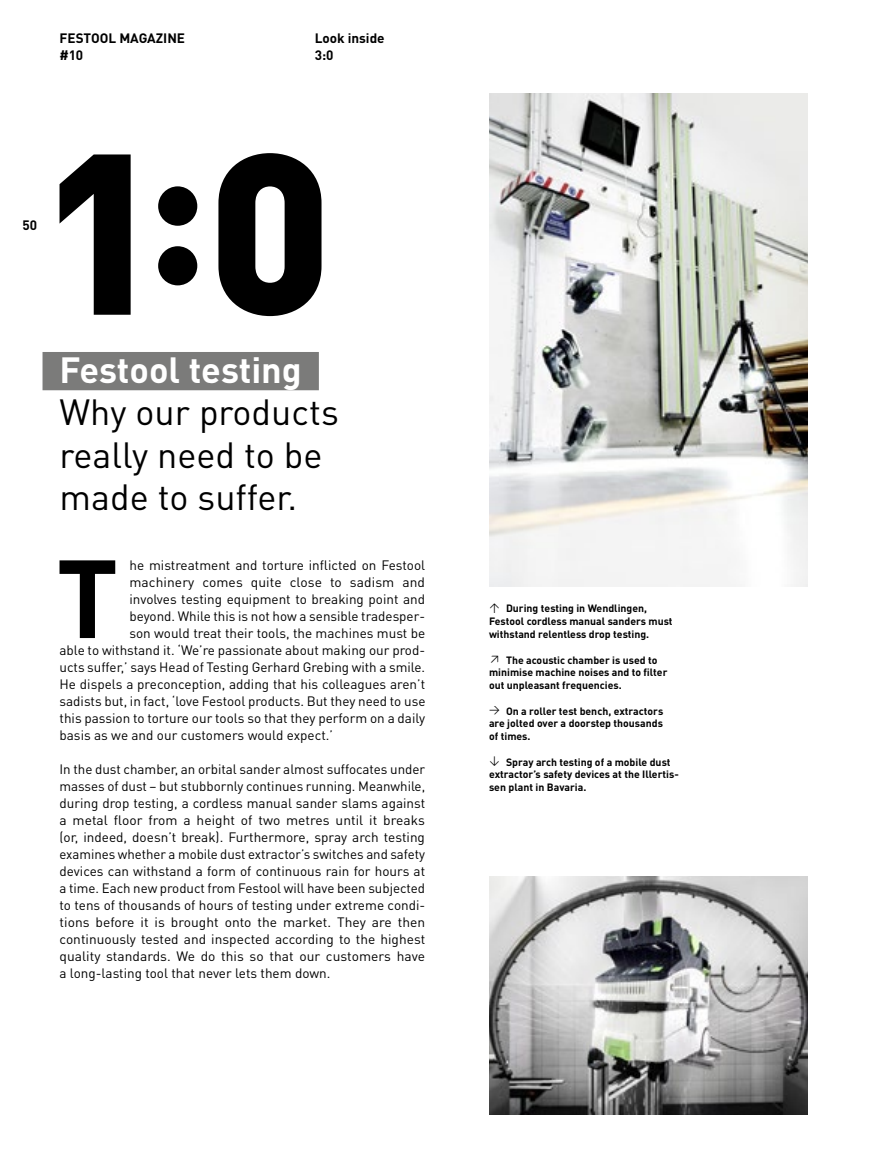
<style>
.page{position:relative;width:893px;height:1174px;background:#fff}
.page>*{position:absolute;margin:0;border:0;box-sizing:border-box;transform-origin:0 0}
.t1{font:700 109.05px "DIN Pro";color:#000}
.t2{font:36px/42.5px "DIN Pro";color:#000}
.t3{font:700 36px "DIN Pro";color:#fff}
.t4{font:13.5px/17px "DIN Pro";color:#000;text-align:justify}
.t5{font:700 13.5px/17px "DIN Pro";color:#000}
.t6{font:700 10.5px/12.8px "DIN Pro";color:#000}
.s1{font-weight:400}
</style>
<div class="page">
<img style="left:489px;top:94px;width:319px;height:493px">
<img style="left:489px;top:876px;width:319px;height:238px">
<hr style="left:892px;top:587px;width:1px;height:587px;background:#7b7b7a">
<svg style="left:60px;top:153px;width:261px;height:163px"></svg>
<div style="left:43px;top:352px;width:276px;height:38px;background:#7b7b7a"></div>
<p class="t5" style="left:60px;top:29px;width:127px">FESTOOL MAGAZINE #10</p>
<p class="t5" style="left:315px;top:29px;width:71px">Look inside</p>
<p class="t5" style="left:315px;top:46px;width:20px">3:0</p>
<p class="t5" style="left:22px;top:216px;width:16px">50</p>
<h2 class="t3" style="left:60px;top:345px;width:244px">Festool testing</h2>
<h2 class="t2" style="left:60px;top:389px;width:281px">Why our products really need to be made to suffer.</h2>
<h1 class="t1" style="left:56px;top:524px;width:64px">T</h1>
<p class="t4" style="left:129px;top:556px;width:297px">he mistreatment and torture inflicted on Festool</p>
<p class="t4" style="left:129px;top:573px;width:297px">machinery comes quite close to sadism and</p>
<p class="t4" style="left:129px;top:590px;width:297px">involves testing equipment to breaking point and</p>
<p class="t4" style="left:129px;top:607px;width:297px">beyond. While this is not how a sensible tradesper-</p>
<p class="t4" style="left:129px;top:624px;width:297px">son would treat their tools, the machines must be</p>
<p class="t4" style="left:60px;top:641px;width:367px">able to withstand it. ‘We’re passionate about making our prod-</p>
<p class="t4" style="left:60px;top:658px;width:367px">ucts suffer,’ says Head of Testing Gerhard Grebing with a smile.</p>
<p class="t4" style="left:60px;top:675px;width:367px">He dispels a preconception, adding that his colleagues aren’t</p>
<p class="t4" style="left:60px;top:692px;width:367px">sadists but, in fact, ‘love Festool products. But they need to use</p>
<p class="t4" style="left:60px;top:709px;width:367px">this passion to torture our tools so that they perform on a daily</p>
<p class="t4" style="left:60px;top:726px;width:275px">basis as we and our customers would expect.’</p>
<p class="t4" style="left:60px;top:760px;width:367px">In the dust chamber, an orbital sander almost suffocates under masses of dust – but stubbornly continues running. Meanwhile, during drop testing, a cordless manual sander slams against a metal floor from a height of two metres until it breaks (or, indeed, doesn’t break). Furthermore, spray arch testing examines whether a mobile dust extractor’s switches and safety devices can withstand a form of continuous rain for hours at a time. Each new product from Festool will have been subjected to tens of thousands of hours of testing under extreme condi&shy;tions before it is brought onto the market. They are then continuously tested and inspected according to the highest quality standards. We do this so that our customers have a long-lasting tool that never lets them down.</p>
<p class="t6" style="left:489px;top:602px;width:185px"><span class="s1">↑</span> During testing in Wendlingen,<br>Festool cordless manual sanders must withstand relentless drop testing.</p>
<p class="t6" style="left:489px;top:653px;width:180px"><span class="s1">↗</span> The acoustic chamber is used to minimise machine noises and to filter out unpleasant frequencies.</p>
<p class="t6" style="left:489px;top:704px;width:176px;text-align:justify"><span class="s1">→</span> On a roller test bench, extractors are jolted over a doorstep thousands of times.</p>
<p class="t6" style="left:489px;top:755px;width:191px"><span class="s1">↓</span> Spray arch testing of a mobile dust extractor’s safety devices at the Illertis&shy;sen plant in Bavaria.</p>
</div>
